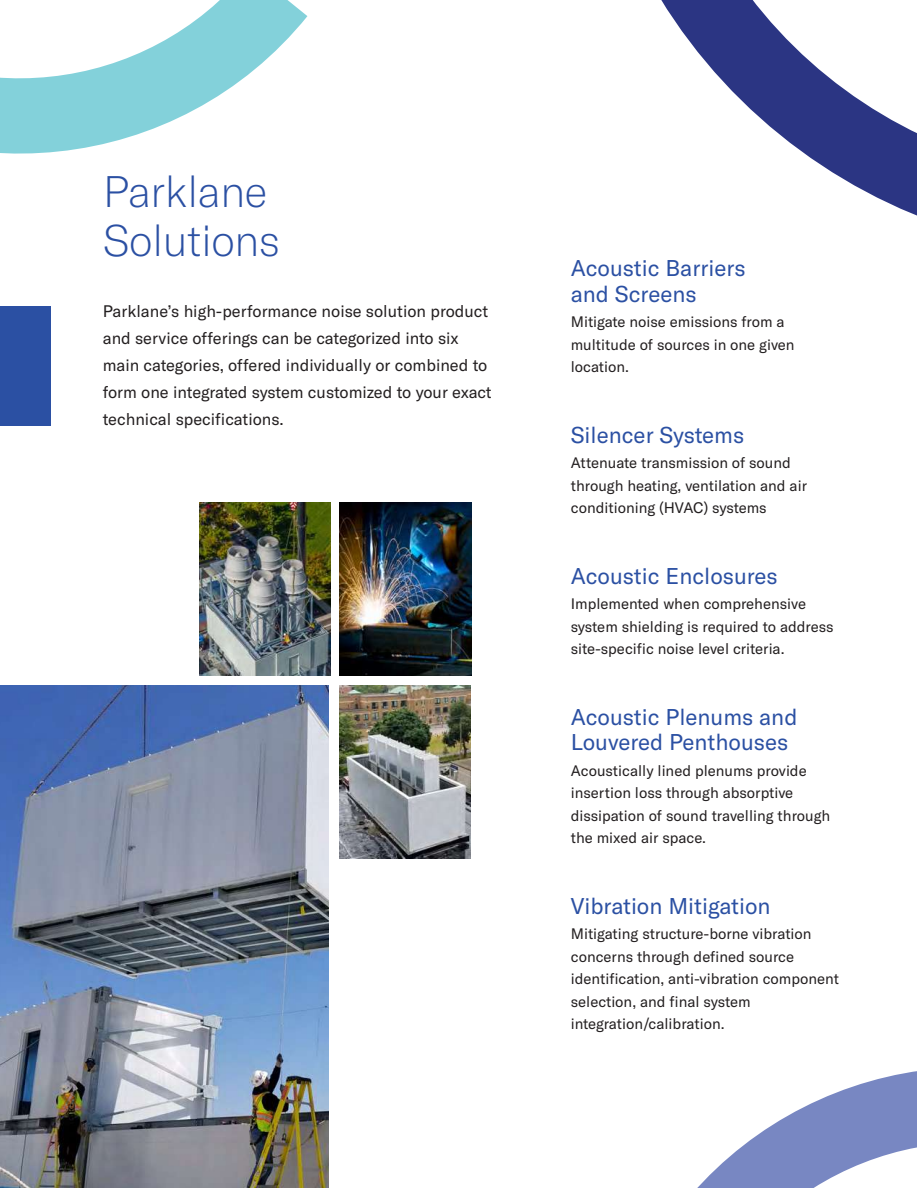
<style>
.page{position:relative;width:918px;height:1188px;background:#fff}
.page>*{position:absolute;margin:0;border:0;box-sizing:border-box;transform-origin:0 0}
.t1{font:100 43.5px/49.5px "GT America";letter-spacing:-.02em;color:#2b50a3}
.t2{font:22.5px/25.5px "GT America";color:#2b50a3}
.t3{font:16.5px/27px "GT America";color:#231f20}
.t4{font:15px/22.5px "GT America";color:#231f20}
</style>
<div class="page">
<img style="left:199px;top:502px;width:132px;height:173px">
<img style="left:340px;top:502px;width:131px;height:173px">
<img style="left:339px;top:686px;width:132px;height:173px">
<div style="left:0;top:307px;width:50px;height:119px;background:#2b50a3"></div>
<img style="left:0;top:685px;width:329px;height:503px">
<svg style="left:0;top:0;width:307px;height:154px"></svg>
<svg style="left:697px;top:1071px;width:219px;height:117px;fill:#7887c2"></svg>
<svg style="left:661px;top:0;width:255px;height:215px"></svg>
<h1 class="t1" style="left:103px;top:167px;width:179px">Parklane<br>Solutions</h1>
<p class="t3" style="left:103px;top:298px;width:390px">Parklane’s high-performance noise solution product and service offerings can be categorized into six main categories, offered individually or combined to form one integrated system customized to your exact technical specifications.</p>
<h2 class="t2" style="left:571px;top:255px;width:176px">Acoustic Barriers and Screens</h2>
<p class="t4" style="left:571px;top:311px;width:225px">Mitigate noise emissions from a multitude of sources in one given location.</p>
<h2 class="t2" style="left:571px;top:422px;width:175px">Silencer Systems</h2>
<p class="t4" style="left:571px;top:452px;width:238px">Attenuate transmission of sound through heating, ventilation and air conditioning (HVAC) systems</p>
<h2 class="t2" style="left:571px;top:563px;width:208px">Acoustic Enclosures</h2>
<p class="t4" style="left:571px;top:593px;width:264px">Implemented when comprehensive system shielding is required to address site-specific noise level criteria.</p>
<h2 class="t2" style="left:571px;top:704px;width:228px">Acoustic Plenums and<br>Louvered Penthouses</h2>
<p class="t4" style="left:571px;top:759px;width:261px">Acoustically lined plenums provide insertion loss through absorptive dissipation of sound travelling through the mixed air space.</p>
<h2 class="t2" style="left:571px;top:893px;width:201px">Vibration Mitigation</h2>
<p class="t4" style="left:571px;top:923px;width:270px">Mitigating structure-borne vibration concerns through defined source identification, anti-vibration component selection, and final system integration/calibration.</p>
</div>
